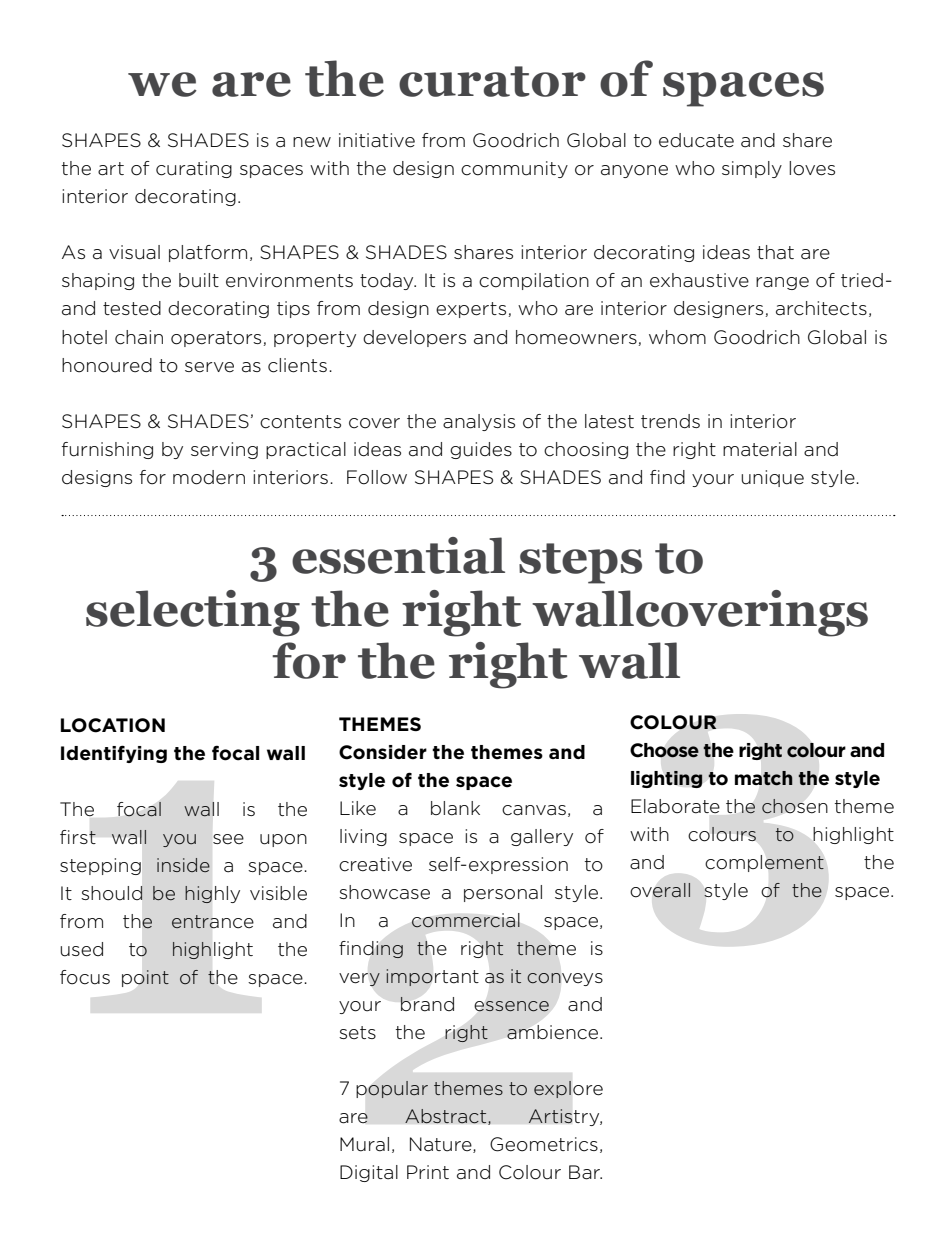
<style>
.page{position:relative;width:943px;height:1241px;background:#fff}
.page>*{position:absolute;margin:0;border:0;box-sizing:border-box;transform-origin:0 0}
.t1{font:700 47.25px/52.5px "Georgia";color:#48484a;text-align:center}
.t2{font:300 19.25px/28px "Gotham";color:#000}
.t3{font:700 19.25px/28px "Gotham";letter-spacing:.005em;color:#000}
.t4{font:700 19.25px/28px "Gotham";letter-spacing:-.02em;color:#000}
</style>
<div class="page">
<svg style="left:365px;top:913px;width:207px;height:211px"></svg>
<svg style="left:89px;top:780px;width:173px;height:233px"></svg>
<svg style="left:652px;top:714px;width:176px;height:232px"></svg>
<svg style="left:62px;top:515px;width:832px;height:1px"></svg>
<h1 class="t1" style="left:129px;top:57px;width:698px">we are the curator of spaces</h1>
<p class="t2" style="left:61px;top:127px;width:776px">SHAPES &amp; SHADES is a new initiative from Goodrich Global to educate and share the art of curating spaces with the design community or anyone who simply loves interior decorating.</p>
<p class="t2" style="left:61px;top:239px;width:832px">As a visual platform, SHAPES &amp; SHADES shares interior decorating ideas that are shaping the built environments today. It is a compilation of an exhaustive range of tried&shy;and tested decorating tips from design experts, who are interior designers, architects, hotel chain operators, property developers and homeowners, whom Goodrich Global is honoured to serve as clients.</p>
<p class="t2" style="left:61px;top:408px;width:800px">SHAPES &amp; SHADES’ contents cover the analysis of the latest trends in interior furnishing by serving practical ideas and guides to choosing the right material and designs for modern interiors. Follow SHAPES &amp; SHADES and find your unique style.</p>
<h1 class="t1" style="left:85px;top:534px;width:786px">3 essential steps to<br>selecting the right wallcoverings for the right wall</h1>
<p class="t3" style="left:59px;top:712px;width:248px">LOCATION<br>Identifying the focal wall</p>
<p class="t2" style="left:59px;top:796px;width:250px;text-align:justify">The focal wall is the first wall you see upon stepping inside a space.<br>It should be highly visible from the entrance and used to highlight the focus point of the space.</p>
<p class="t3" style="left:339px;top:711px;width:248px">THEMES<br>Consider the themes and style of the space</p>
<p class="t2" style="left:339px;top:795px;width:266px;text-align:justify">Like a blank canvas, a living space is a gallery of creative self-expression to showcase a personal style.<br>In a commercial space, finding the right theme is very important as it conveys your brand essence and sets the right ambience.</p>
<p class="t2" style="left:339px;top:1075px;width:266px">7 popular themes to explore are</p>
<p class="t2" style="left:405px;top:1103px;width:88px">Abstract,</p>
<p class="t2" style="left:339px;top:1103px;width:266px;text-align:justify;text-indent:189px">Artistry, Mural, Nature, Geometrics, Digital Print and Colour Bar.</p>
<p class="t4" style="left:629px;top:709px;width:257px">COLOUR<br>Choose the right colour and lighting to match the style</p>
<p class="t2" style="left:629px;top:792px;width:266px;text-align:justify">Elaborate the chosen theme with colours to highlight and</p>
<p class="t2" style="left:629px;top:848px;width:266px;text-align:right">the<br>overall style of the space.</p>
<p class="t2" style="left:705px;top:848px;width:121px">complement</p>
</div>
